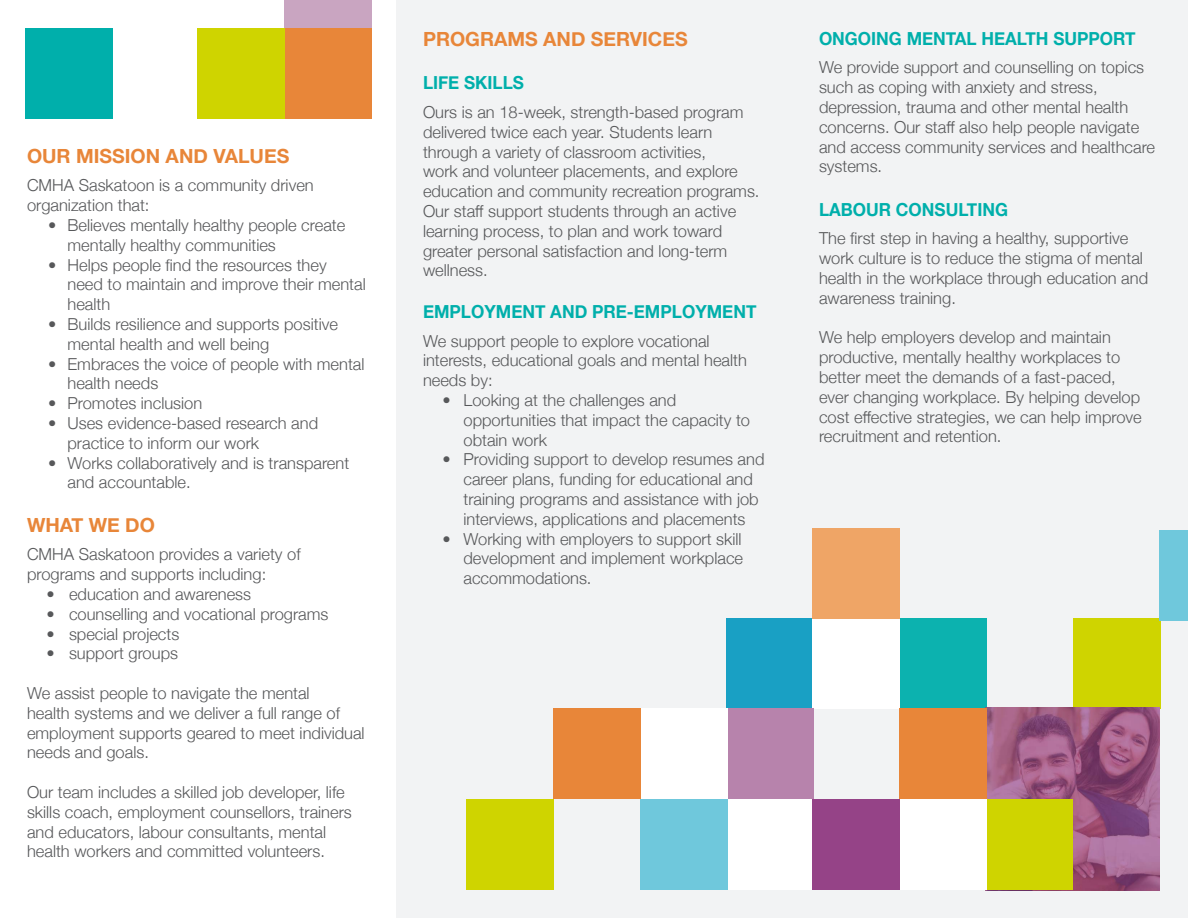
<style>
.page{position:relative;width:1188px;height:918px;background:#fff}
.page>*{position:absolute;margin:0;border:0;box-sizing:border-box;transform-origin:0 0}
.t1{font:700 19.5px "Helvetica Neue";color:#e88639}
.t2{font:700 18px "Helvetica Neue";color:#00afab;scale:.95 1}
.t3{font:300 16.5px/19.8px "Helvetica Neue";color:#57585a}
</style>
<div class="page">
<div style="left:396px;top:0;width:792px;height:918px;background:#f2f3f4"></div>
<div style="left:285px;top:28px;width:87px;height:90px;background:#e88639"></div>
<div style="left:26px;top:28px;width:87px;height:90px;background:#00afab"></div>
<div style="left:198px;top:28px;width:87px;height:90px;background:#cfd400"></div>
<div style="left:726px;top:618px;width:88px;height:91px;background:#19a0c4"></div>
<div style="left:1073px;top:618px;width:87px;height:91px;background:#cfd400"></div>
<div style="left:900px;top:618px;width:87px;height:91px;background:#0cb2af"></div>
<div style="left:813px;top:618px;width:87px;height:91px;background:#fff"></div>
<div style="left:813px;top:528px;width:87px;height:91px;background:#efa566"></div>
<img style="left:986px;top:708px;width:174px;height:182px">
<div style="left:986px;top:799px;width:87px;height:90px;background:#cfd400"></div>
<div style="left:467px;top:799px;width:87px;height:90px;background:#cfd400"></div>
<div style="left:726px;top:708px;width:88px;height:91px;background:#b783ac"></div>
<div style="left:726px;top:799px;width:88px;height:90px;background:#fff"></div>
<div style="left:900px;top:708px;width:87px;height:91px;background:#e88639"></div>
<div style="left:900px;top:799px;width:87px;height:90px;background:#fff"></div>
<div style="left:640px;top:708px;width:88px;height:91px;background:#fff"></div>
<div style="left:640px;top:799px;width:88px;height:90px;background:#6fc8dc"></div>
<div style="left:1159px;top:530px;width:29px;height:91px;background:#6fc8dc"></div>
<div style="left:813px;top:799px;width:87px;height:90px;background:#954387"></div>
<div style="left:554px;top:708px;width:87px;height:91px;background:#e88639"></div>
<div style="left:285px;top:0;width:87px;height:27px;background:#c9a5c1"></div>
<p class="t1" style="left:27px;top:140px;width:264px">OUR MISSION AND VALUES</p>
<p class="t3" style="left:27px;top:174px;width:288px">CMHA Saskatoon is a community driven organization that:</p>
<p class="t3" style="left:68px;top:214px;width:279px;text-indent:-20px">• Believes mentally healthy people create mentally healthy communities</p>
<p class="t3" style="left:68px;top:254px;width:300px;text-indent:-20px">• Helps people find the resources they need to maintain and improve their mental health</p>
<p class="t3" style="left:68px;top:313px;width:272px;text-indent:-20px">• Builds resilience and supports positive mental health and well being</p>
<p class="t3" style="left:68px;top:353px;width:299px;text-indent:-20px">• Embraces the voice of people with mental health needs</p>
<p class="t3" style="left:48px;top:392px;width:156px">• Promotes inclusion</p>
<p class="t3" style="left:68px;top:412px;width:252px;text-indent:-20px">• Uses evidence-based research and practice to inform our work</p>
<p class="t3" style="left:68px;top:452px;width:283px;text-indent:-20px">• Works collaboratively and is transparent and accountable.</p>
<p class="t1" style="left:27px;top:509px;width:129px">WHAT WE DO</p>
<p class="t3" style="left:27px;top:543px;width:275px">CMHA Saskatoon provides a variety of programs and supports including:</p>
<p class="t3" style="left:47px;top:583px;width:206px">• education and awareness</p>
<p class="t3" style="left:47px;top:603px;width:283px">• counselling and vocational programs</p>
<p class="t3" style="left:47px;top:623px;width:134px">• special projects</p>
<p class="t3" style="left:47px;top:642px;width:133px">• support groups</p>
<p class="t3" style="left:27px;top:682px;width:339px">We assist people to navigate the mental<br>health systems and we deliver a full range of employment supports geared to meet individual needs and goals.</p>
<p class="t3" style="left:27px;top:781px;width:326px">Our team includes a skilled job developer, life skills coach, employment counsellors, trainers and educators, labour consultants, mental health workers and committed volunteers.</p>
<p class="t1" style="left:423px;top:24px;width:266px">PROGRAMS AND SERVICES</p>
<p class="t2" style="left:423px;top:69px;width:108px">LIFE SKILLS</p>
<p class="t3" style="left:423px;top:101px;width:338px">Ours is an 18-week, strength-based program delivered twice each year. Students learn through a variety of classroom activities,<br>work and volunteer placements, and explore education and community recreation programs.<br>Our staff support students through an active learning process, to plan and work toward greater personal satisfaction and long-term wellness.</p>
<p class="t2" style="left:423px;top:297px;width:353px">EMPLOYMENT AND PRE-EMPLOYMENT</p>
<p class="t3" style="left:423px;top:330px;width:325px">We support people to explore vocational interests, educational goals and mental health needs by:</p>
<p class="t3" style="left:464px;top:389px;width:288px;text-indent:-21px">• Looking at the challenges and opportunities that impact the capacity to obtain work</p>
<p class="t3" style="left:464px;top:448px;width:303px;text-indent:-21px">• Providing support to develop resumes and career plans, funding for educational and training programs and assistance with job interviews, applications and placements</p>
<p class="t3" style="left:464px;top:528px;width:281px;text-align:justify;text-indent:-21px">• Working with employers to support skill development and implement workplace accommodations.</p>
<p class="t2" style="left:819px;top:24px;width:335px">ONGOING MENTAL HEALTH SUPPORT</p>
<p class="t3" style="left:819px;top:56px;width:338px">We provide support and counselling on topics such as coping with anxiety and stress, depression, trauma and other mental health concerns. Our staff also help people navigate and access community services and healthcare systems.</p>
<p class="t2" style="left:819px;top:195px;width:201px">LABOUR CONSULTING</p>
<p class="t3" style="left:819px;top:227px;width:331px">The first step in having a healthy, supportive work culture is to reduce the stigma of mental health in the workplace through education and awareness training.</p>
<p class="t3" style="left:819px;top:326px;width:324px">We help employers develop and maintain productive, mentally healthy workplaces to better meet the demands of a fast-paced, ever changing workplace. By helping develop cost effective strategies, we can help improve recruitment and retention.</p>
</div>
